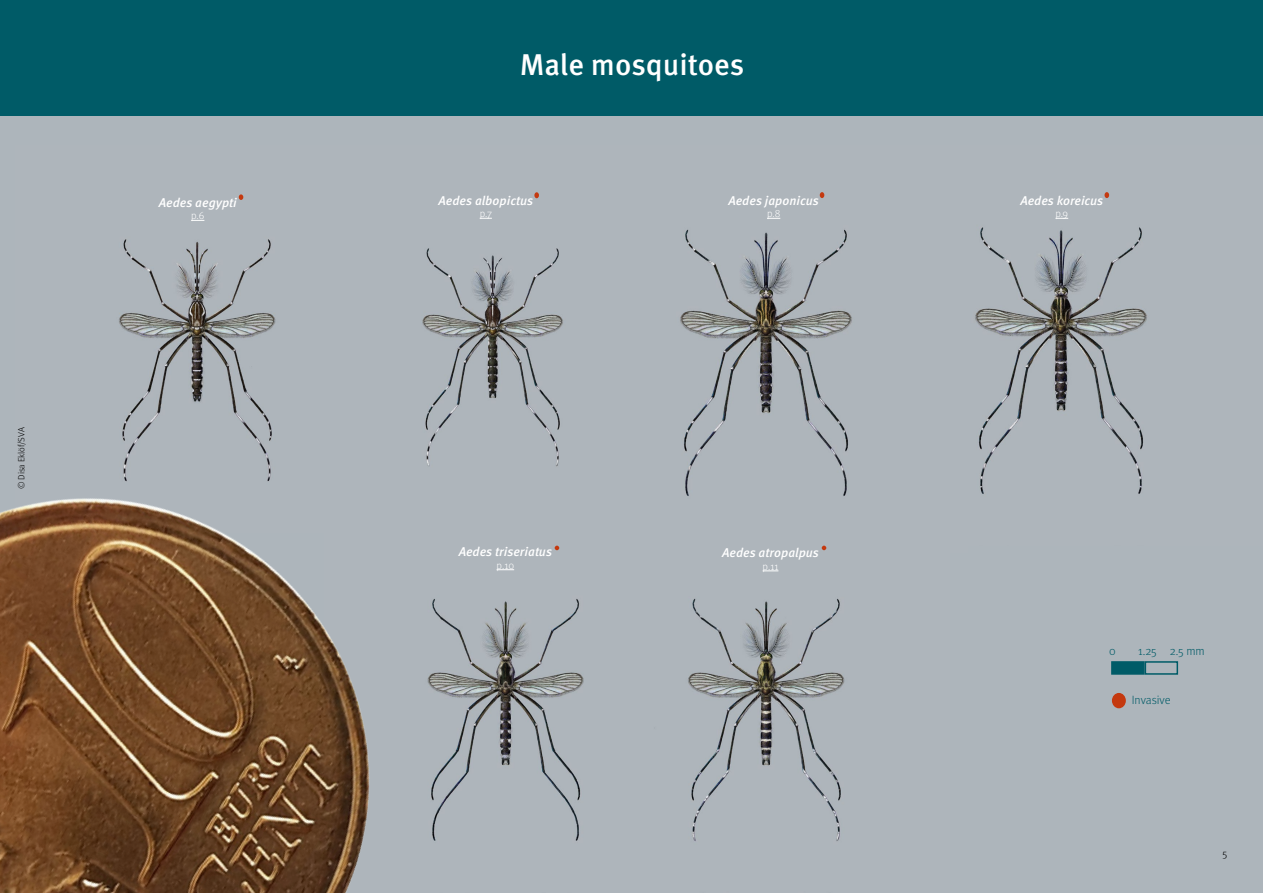
<style>
.page{position:relative;width:1263px;height:893px;background:#adb5bb}
.page>*{position:absolute;margin:0;border:0;box-sizing:border-box;transform-origin:0 0}
.t1{font:500 30px "Meta Pro";color:#fff}
.t2{font:italic 500 12.75px "Meta Pro";color:#fff}
.t3{font:300 12px "Meta Pro";letter-spacing:-.005em;color:#005b67}
.t4{font:300 10.5px "Meta Pro";color:#fff}
.t5{font:300 10.5px "Meta Pro";color:#000}
.t6{font:300 9px "Meta Pro";letter-spacing:-.01em;color:#000}
</style>
<div class="page">
<img style="left:427px;top:545px;width:157px;height:296px">
<img style="left:975px;top:194px;width:172px;height:300px">
<div style="left:0;top:0;width:1263px;height:116px;background:#005b67"></div>
<svg style="left:555px;top:546px;width:4px;height:4px"></svg>
<svg style="left:497px;top:569px;width:17px;height:1px"></svg>
<img style="left:422px;top:198px;width:141px;height:269px">
<img style="left:567px;top:194px;width:285px;height:358px">
<img style="left:119px;top:196px;width:157px;height:285px">
<svg style="left:191px;top:220px;width:13px;height:1px"></svg>
<svg style="left:239px;top:194px;width:4px;height:6px"></svg>
<svg style="left:480px;top:218px;width:12px;height:1px"></svg>
<svg style="left:534px;top:192px;width:5px;height:6px"></svg>
<svg style="left:767px;top:218px;width:13px;height:1px"></svg>
<svg style="left:820px;top:192px;width:4px;height:6px"></svg>
<svg style="left:1055px;top:218px;width:13px;height:1px"></svg>
<svg style="left:1104px;top:192px;width:5px;height:6px"></svg>
<img style="left:585px;top:512px;width:267px;height:329px">
<svg style="left:763px;top:571px;width:15px;height:1px"></svg>
<img style="left:0;top:481px;width:370px;height:412px">
<svg style="left:816px;top:546px;width:10px;height:6px"></svg>
<div style="left:1111px;top:661px;width:33px;height:14px;background:#005b67;border:2px solid #005b67"></div>
<div style="left:1144px;top:661px;width:34px;height:14px;border:2px solid #005b67"></div>
<div style="left:1112px;top:693px;width:14px;height:15px;background:#c4390f;border-radius:50%"></div>
<p class="t6" style="left:15px;top:489px;width:63px;rotate:-90deg">© Disa Eklöf/SVA</p>
<p class="t2" style="left:159px;top:193px;width:79px">Aedes aegypti</p>
<p class="t4" style="left:191px;top:208px;width:15px">p.6</p>
<h1 class="t1" style="left:520px;top:42px;width:226px">Male mosquitoes</h1>
<p class="t2" style="left:438px;top:190px;width:96px">Aedes albopictus</p>
<p class="t4" style="left:480px;top:206px;width:14px">p.7</p>
<p class="t2" style="left:459px;top:542px;width:95px">Aedes triseriatus</p>
<p class="t4" style="left:497px;top:557px;width:19px">p.10</p>
<p class="t2" style="left:728px;top:190px;width:92px">Aedes japonicus</p>
<p class="t4" style="left:767px;top:206px;width:15px">p.8</p>
<p class="t2" style="left:722px;top:543px;width:98px">Aedes atropalpus</p>
<p class="t4" style="left:763px;top:559px;width:17px">p.11</p>
<p class="t2" style="left:1020px;top:190px;width:85px">Aedes koreicus</p>
<p class="t4" style="left:1055px;top:206px;width:14px">p.9</p>
<p class="t3" style="left:1109px;top:642px;width:8px">0</p>
<p class="t3" style="left:1138px;top:642px;width:68px">1.25 2.5 mm</p>
<p class="t3" style="left:1132px;top:692px;width:40px">Invasive</p>
<p class="t5" style="left:1222px;top:846px;width:6px">5</p>
</div>
